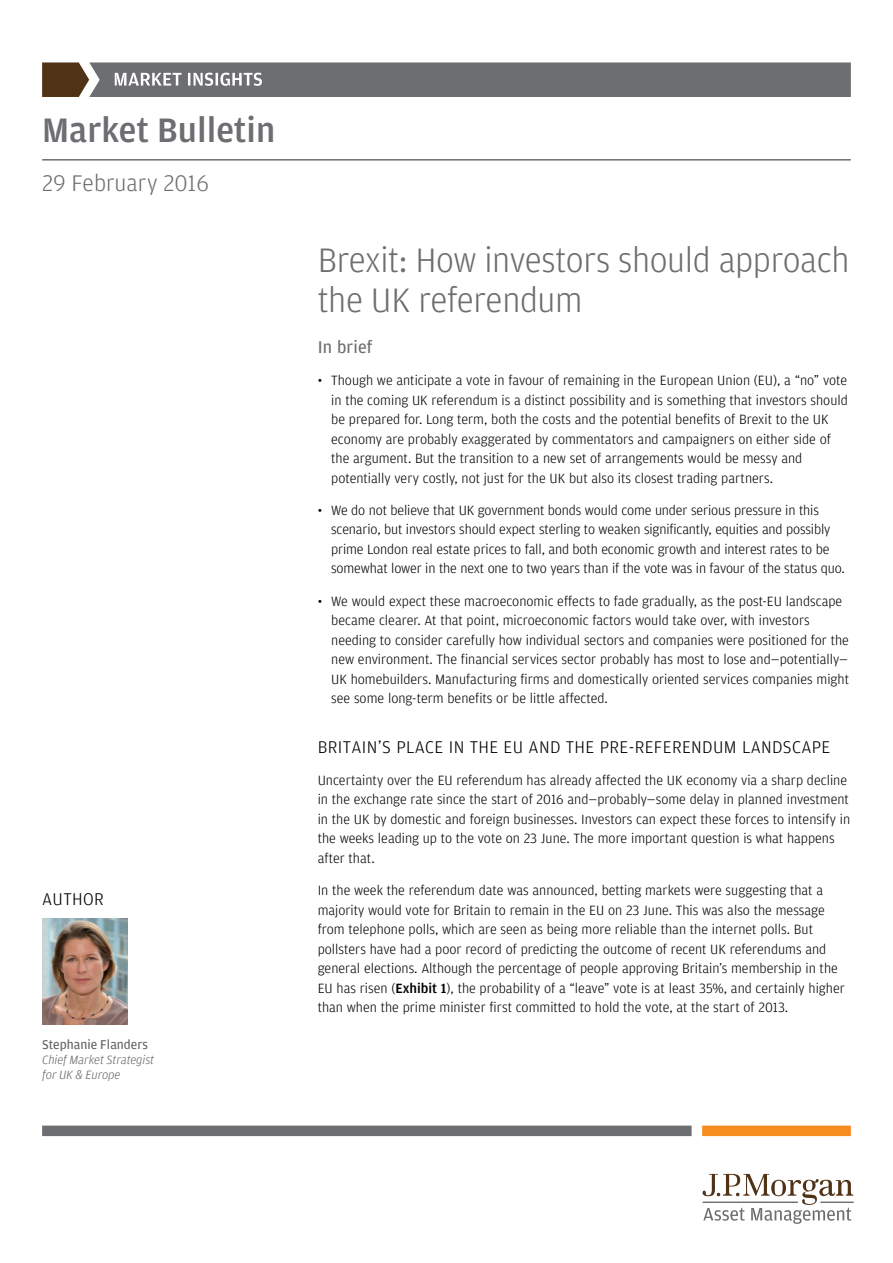
<style>
.page{position:relative;width:893px;height:1263px;background:#fff}
.page>*{position:absolute;margin:0;border:0;box-sizing:border-box;transform-origin:0 0}
.Chapter_Title{font:300 36px/40.5px "Amplitude";letter-spacing:-.01em;color:#6d6e71}
.Cover_Headline{font:500 36px "Amplitude";color:#6d6e71}
.Cover_Subhead{font:300 24px "Amplitude";color:#6d6e71}
._1st_Subhead{font:300 18px "Amplitude";letter-spacing:.02em;color:#000}
._2nd_Subhead{font:18px "Amplitude";letter-spacing:.01em;color:#6d6e71}
.Body_Copy{font:300 14.25px/19.5px "Amplitude";color:#000}
.Title___Division{font:13.5px "Amplitude";color:#636466}
.Title___Division-2{font:italic 300 12.75px/15px "Amplitude";color:#636466}
.s1{font-weight:500}
</style>
<div class="page">
<hr style="left:42px;top:159px;width:809px;height:2px;background:#6d6e71">
<svg style="left:42px;top:62px;width:809px;height:35px;background:#737374"></svg>
<div style="left:42px;top:1125px;width:650px;height:11px;background:#6d6e71"></div>
<div style="left:702px;top:1125px;width:149px;height:11px;background:#f68b1f"></div>
<hr style="left:820px;top:1201px;width:34px;height:2px;background:#6d6e71">
<svg style="left:702px;top:1174px;width:151px;height:50px"></svg>
<img style="left:42px;top:918px;width:85px;height:106px">
<p class="Cover_Headline" style="left:42px;top:107px;width:235px">Market Bulletin</p>
<p class="Cover_Subhead" style="left:42px;top:168px;width:169px">29 February 2016</p>
<p class="_1st_Subhead" style="left:42px;top:887px;width:63px">AUTHOR</p>
<p class="Title___Division" style="left:42px;top:1036px;width:107px">Stephanie Flanders</p>
<p class="Title___Division-2" style="left:42px;top:1052px;width:113px">Chief Market Strategist for UK &amp; Europe</p>
<p class="Chapter_Title" style="left:318px;top:239px;width:533px">Brexit: How investors should approach the UK referendum</p>
<p class="_2nd_Subhead" style="left:318px;top:336px;width:56px">In brief</p>
<p class="Body_Copy" style="left:331px;top:370px;width:518px;text-indent:-13px">• Though we anticipate a vote in favour of remaining in the European Union (EU), a “no” vote in the coming UK referendum is a distinct possibility and is something that investors should be prepared for. Long term, both the costs and the potential benefits of Brexit to the UK economy are probably exaggerated by commentators and campaigners on either side of the argument. But the transition to a new set of arrangements would be messy and potentially very costly, not just for the UK but also its closest trading partners.</p>
<p class="Body_Copy" style="left:331px;top:500px;width:515px;text-indent:-13px">• We do not believe that UK government bonds would come under serious pressure in this scenario, but investors should expect sterling to weaken significantly, equities and possibly prime London real estate prices to fall, and both economic growth and interest rates to be somewhat lower in the next one to two years than if the vote was in favour of the status quo.</p>
<p class="Body_Copy" style="left:331px;top:591px;width:519px;text-indent:-13px">• We would expect these macroeconomic effects to fade gradually, as the post-EU landscape became clearer. At that point, microeconomic factors would take over, with investors needing to consider carefully how individual sectors and companies were positioned for the new environment. The financial services sector probably has most to lose and—potentially— UK homebuilders. Manufacturing firms and domestically oriented services companies might see some long-term benefits or be little affected.</p>
<p class="_1st_Subhead" style="left:318px;top:735px;width:514px">BRITAIN’S PLACE IN THE EU AND THE PRE-REFERENDUM LANDSCAPE</p>
<p class="Body_Copy" style="left:318px;top:770px;width:534px">Uncertainty over the EU referendum has already affected the UK economy via a sharp decline in the exchange rate since the start of 2016 and—probably—some delay in planned investment in the UK by domestic and foreign businesses. Investors can expect these forces to intensify in the weeks leading up to the vote on 23 June. The more important question is what happens after that.</p>
<p class="Body_Copy" style="left:318px;top:880px;width:529px">In the week the referendum date was announced, betting markets were suggesting that a majority would vote for Britain to remain in the EU on 23 June. This was also the message from telephone polls, which are seen as being more reliable than the internet polls. But pollsters have had a poor record of predicting the outcome of recent UK referendums and general elections. Although the percentage of people approving Britain’s membership in the EU has risen (<span class="s1">Exhibit 1</span>), the probability of a “leave” vote is at least 35%, and certainly higher than when the prime minister first committed to hold the vote, at the start of 2013.</p>
</div>
